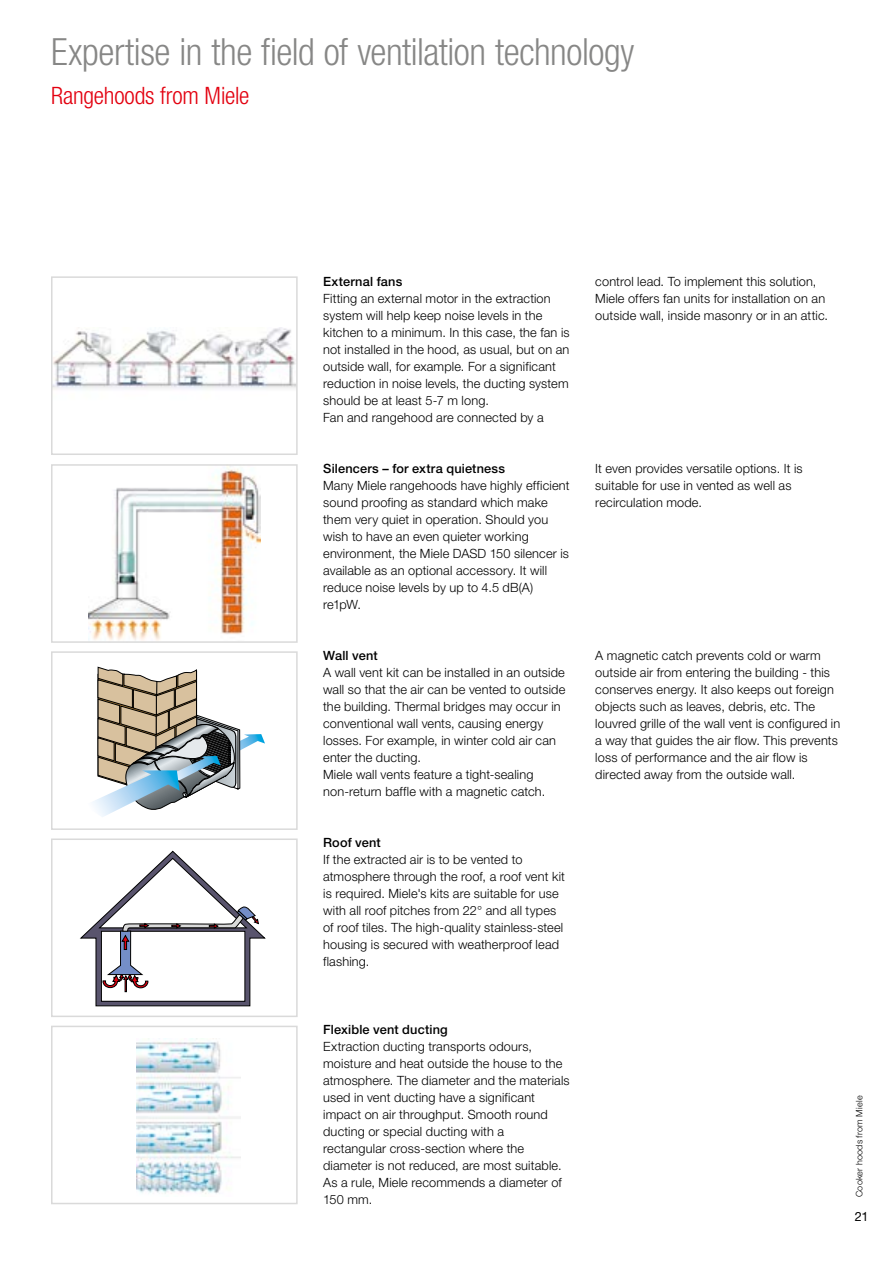
<style>
.page{position:relative;width:893px;height:1263px;background:#fff}
.page>*{position:absolute;margin:0;border:0;box-sizing:border-box;transform-origin:0 0}
.t1{font:300 condensed 37.5px "Helvetica Neue LTW1 G";letter-spacing:-.01em;color:#878786}
.t2{font:300 condensed 24px "Helvetica Neue LTW1 G";letter-spacing:-.01em;color:#e3000f}
.t3{font:300 12.75px/17px "Helvetica Neue LTW1 G";letter-spacing:.01em;color:#000}
.t4{font:500 12.75px "Helvetica Neue LTW1 G";letter-spacing:.015em;color:#000}
.t5{font:12.75px "Helvetica Neue LTW1 G";color:#000}
.t6{font:300 9px "Helvetica Neue LTW1 G";letter-spacing:.025em;color:#000}
</style>
<div class="page">
<img style="left:54px;top:327px;width:241px;height:63px">
<div style="left:51px;top:276px;width:247px;height:179px;border:2px solid #dadada"></div>
<img style="left:88px;top:467px;width:173px;height:173px">
<div style="left:51px;top:464px;width:247px;height:179px;border:2px solid #dadada"></div>
<svg style="left:93px;top:667px;width:172px;height:150px"></svg>
<div style="left:51px;top:651px;width:247px;height:179px;border:2px solid #dadada"></div>
<svg style="left:81px;top:851px;width:184px;height:155px"></svg>
<div style="left:51px;top:838px;width:247px;height:179px;border:2px solid #dadada"></div>
<img style="left:136px;top:1038px;width:104px;height:156px">
<div style="left:51px;top:1026px;width:247px;height:178px;border:2px solid #dadada"></div>
<h1 class="t1" style="left:51px;top:30px;width:585px">Expertise in the field of ventilation technology</h1>
<h2 class="t2" style="left:51px;top:81px;width:200px">Rangehoods from Miele</h2>
<p class="t4" style="left:323px;top:273px;width:81px">External fans</p>
<p class="t3" style="left:323px;top:290px;width:248px">Fitting an external motor in the extraction system will help keep noise levels in the kitchen to a minimum. In this case, the fan is not installed in the hood, as usual, but on an outside wall, for example. For a significant reduction in noise levels, the ducting system should be at least 5-7 m long.<br>Fan and rangehood are connected by a</p>
<p class="t4" style="left:323px;top:460px;width:183px">Silencers – for extra quietness</p>
<p class="t3" style="left:323px;top:477px;width:248px">Many Miele rangehoods have highly efficient sound proofing as standard which make them very quiet in operation. Should you wish to have an even quieter working environment, the Miele DASD 150 silencer is available as an optional accessory. It will reduce noise levels by up to 4.5 dB(A) re1pW.</p>
<p class="t4" style="left:323px;top:648px;width:56px">Wall vent</p>
<p class="t3" style="left:323px;top:664px;width:244px">A wall vent kit can be installed in an outside wall so that the air can be vented to outside the building. Thermal bridges may occur in conventional wall vents, causing energy losses. For example, in winter cold air can enter the ducting.<br>Miele wall vents feature a tight-sealing non-return baffle with a magnetic catch.</p>
<p class="t4" style="left:323px;top:835px;width:59px">Roof vent</p>
<p class="t3" style="left:323px;top:851px;width:243px">If the extracted air is to be vented to atmosphere through the roof, a roof vent kit is required. Miele's kits are suitable for use with all roof pitches from 22° and all types of roof tiles. The high-quality stainless-steel housing is secured with weatherproof lead flashing.</p>
<p class="t4" style="left:323px;top:1022px;width:126px">Flexible vent ducting</p>
<p class="t3" style="left:323px;top:1038px;width:248px">Extraction ducting transports odours, moisture and heat outside the house to the atmosphere. The diameter and the materials used in vent ducting have a significant impact on air throughput. Smooth round ducting or special ducting with a rectangular cross-section where the diameter is not reduced, are most suitable.<br>As a rule, Miele recommends a diameter of 150 mm.</p>
<p class="t3" style="left:595px;top:273px;width:234px">control lead. To implement this solution,<br>Miele offers fan units for installation on an outside wall, inside masonry or in an attic.</p>
<p class="t3" style="left:595px;top:460px;width:209px">It even provides versatile options. It is suitable for use in vented as well as recirculation mode.</p>
<p class="t3" style="left:595px;top:647px;width:246px">A magnetic catch prevents cold or warm outside air from entering the building - this conserves energy. It also keeps out foreign objects such as leaves, debris, etc. The louvred grille of the wall vent is configured in a way that guides the air flow. This prevents loss of performance and the air flow is directed away from the outside wall.</p>
<p class="t6" style="left:854px;top:1197px;width:103px;rotate:-90deg">Cooker hoods from Miele</p>
<p class="t5" style="left:855px;top:1209px;width:15px">21</p>
</div>
